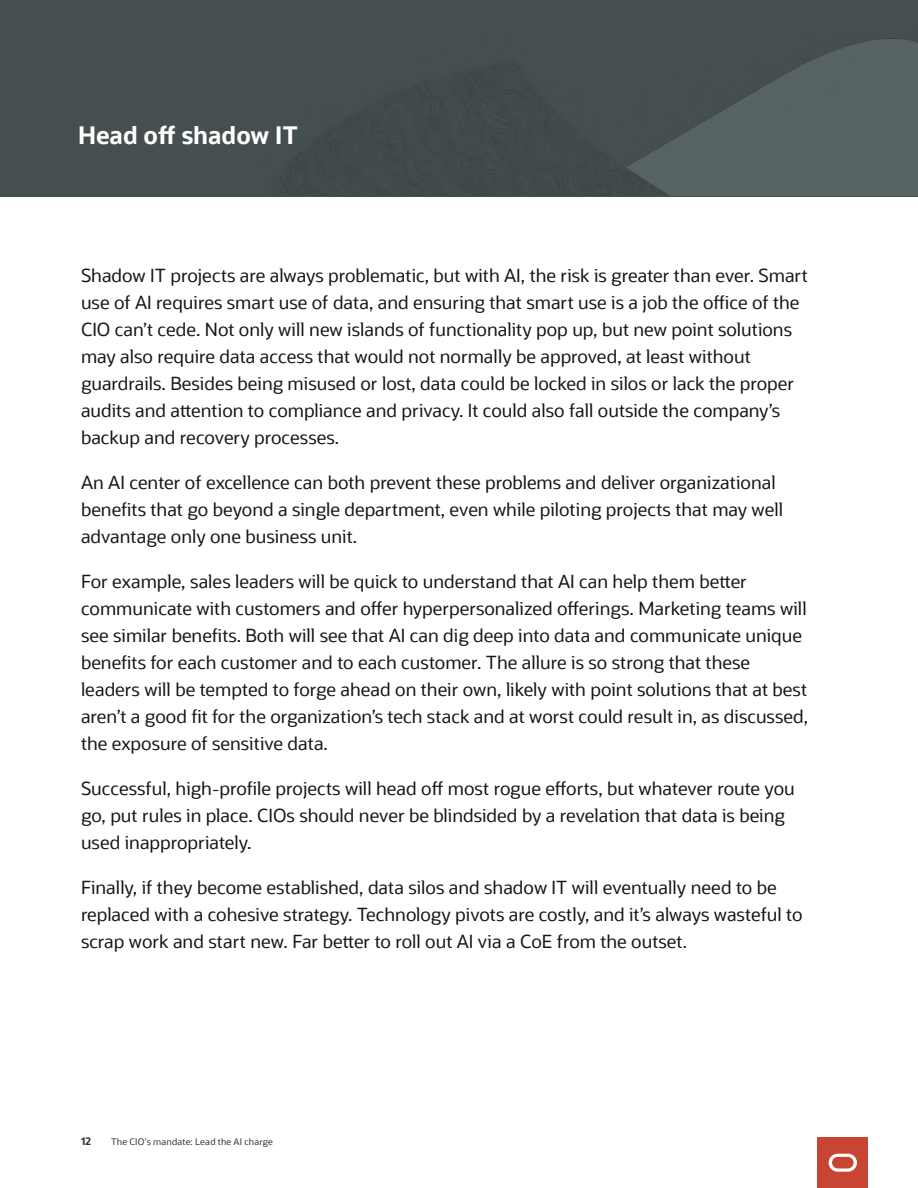
<style>
.page{position:relative;width:918px;height:1188px;background:#fff}
.page>*{position:absolute;margin:0;border:0;box-sizing:border-box;transform-origin:0 0}
.A__Subhead_chapters{font:700 24px "Oracle Sans";color:#fff}
.A__Body_Text{font:18px/27px "Oracle Sans";color:#171615}
.t1{font:700 10.5px "Oracle Sans";color:#333}
.t2{font:9px "Oracle Sans";letter-spacing:.02em;color:#333}
</style>
<div class="page">
<div style="left:0;top:0;width:918px;height:196px;background:#464f4f"></div>
<img style="left:280px;top:38px;width:638px;height:158px">
<div style="left:818px;top:1137px;width:50px;height:51px;background:#c84534"></div>
<svg style="left:829px;top:1154px;width:28px;height:18px"></svg>
<p class="A__Subhead_chapters" style="left:78px;top:120px;width:222px">Head off shadow IT</p>
<p class="A__Body_Text" style="left:81px;top:262px;width:728px">Shadow IT projects are always problematic, but with AI, the risk is greater than ever. Smart use of AI requires smart use of data, and ensuring that smart use is a job the office of the CIO can’t cede. Not only will new islands of functionality pop up, but new point solutions may also require data access that would not normally be approved, at least without guardrails. Besides being misused or lost, data could be locked in silos or lack the proper audits and attention to compliance and privacy. It could also fall outside the company’s backup and recovery processes.</p>
<p class="A__Body_Text" style="left:81px;top:469px;width:704px">An AI center of excellence can both prevent these problems and deliver organizational benefits that go beyond a single department, even while piloting projects that may well advantage only one business unit.</p>
<p class="A__Body_Text" style="left:81px;top:568px;width:729px">For example, sales leaders will be quick to understand that AI can help them better communicate with customers and offer hyperpersonalized offerings. Marketing teams will see similar benefits. Both will see that AI can dig deep into data and communicate unique benefits for each customer and to each customer. The allure is so strong that these leaders will be tempted to forge ahead on their own, likely with point solutions that at best aren’t a good fit for the organization’s tech stack and at worst could result in, as discussed, the exposure of sensitive data.</p>
<p class="A__Body_Text" style="left:81px;top:775px;width:715px">Successful, high-profile projects will head off most rogue efforts, but whatever route you go, put rules in place. CIOs should never be blindsided by a revelation that data is being used inappropriately.</p>
<p class="A__Body_Text" style="left:81px;top:874px;width:723px">Finally, if they become established, data silos and shadow IT will eventually need to be replaced with a cohesive strategy. Technology pivots are costly, and it’s always wasteful to scrap work and start new. Far better to roll out AI via a CoE from the outset.</p>
<p class="t1" style="left:81px;top:1135px;width:12px">12</p>
<p class="t2" style="left:111px;top:1137px;width:164px">The CIO’s mandate: Lead the AI charge</p>
</div>
